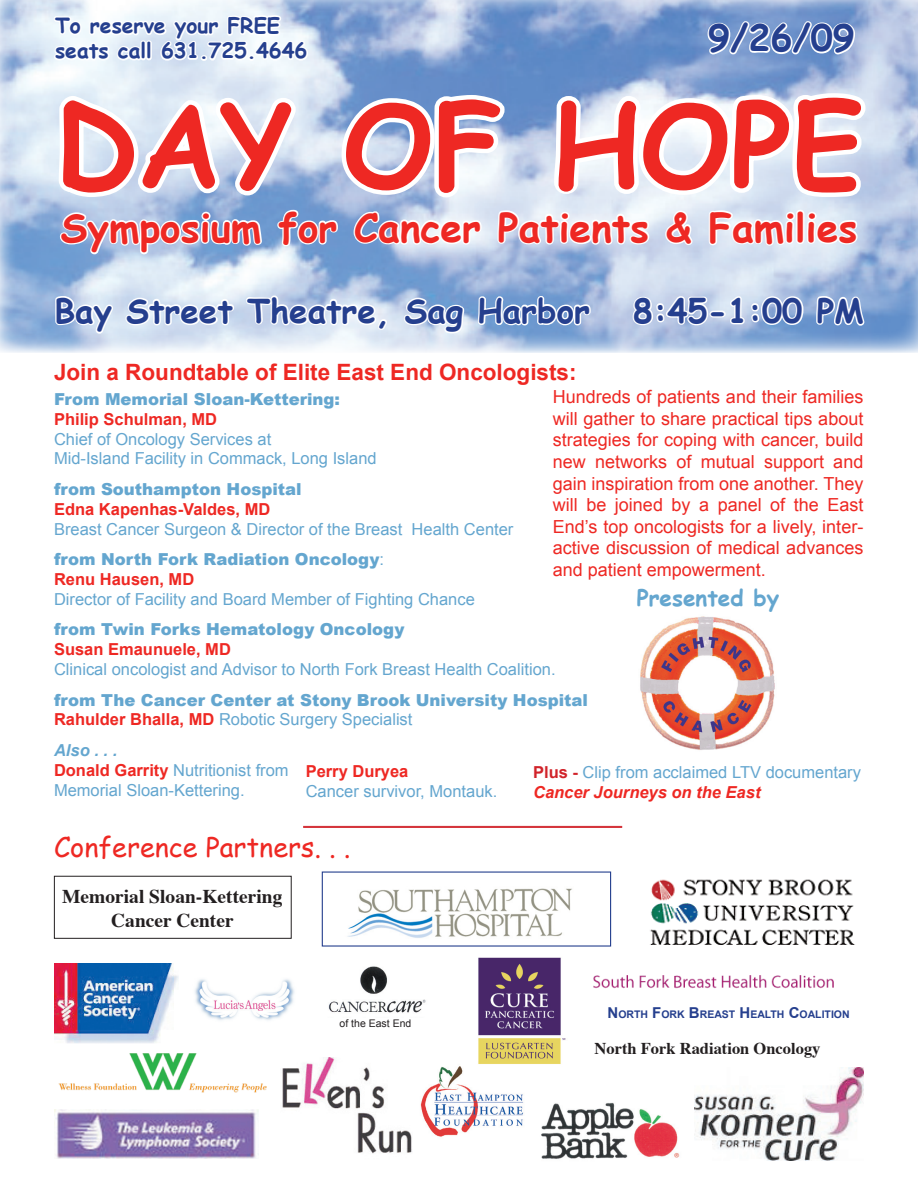
<style>
.page{position:relative;width:918px;height:1188px;background:#fff}
.page>*{position:absolute;margin:0;border:0;box-sizing:border-box;transform-origin:0 0}
.t1{font:700 114px "Comic Sans MS";color:#ee2823}
.t2{font:700 39px "Comic Sans MS";color:#ee2823}
.t3{font:700 36px "Comic Sans MS";color:#253f8e}
.t4{font:700 33px "Comic Sans MS";color:#253f8e}
.t5{font:27px "Comic Sans MS";color:#ee2823}
.t6{font:700 22.5px "Arial";color:#ee2823}
.t7{font:700 22.5px "Comic Sans MS";color:#64a6cf}
.t8{font:700 21px/25.2px "Comic Sans MS";color:#253f8e}
.t9{font:700 19.5px/23.4px "Times";color:#231f20;text-align:center}
.t10{font:18px/21.6px "Arial";color:#ee2823;text-align:justify}
.t11{font:16.5px/19.8px "Arial";color:#64a6cf}
.t12{font:900 16.5px/19.8px "Arial";color:#64a6cf}
.t13{font:700 16.5px "Times";color:#231f20}
.t14{font:700 10.5px "Arial";color:#253f8e}
.t15{font:10.5px "Arial";color:#231f20}
.s1{font-weight:900}
.s2{font-weight:700;color:#ee2823}
.s3{font-weight:400}
.s4{font-weight:700;font-style:italic}
.s5{font-weight:700;color:#d1232a}
.s6{font-weight:700;font-style:italic;color:#ee2823}
.s7{font-size:15px}
</style>
<div class="page">
<img style="left:640px;top:616px;width:135px;height:134px">
<img style="left:541px;top:1102px;width:139px;height:57px">
<img style="left:347px;top:888px;width:225px;height:50px">
<img style="left:328px;top:966px;width:98px;height:47px">
<img style="left:282px;top:1057px;width:130px;height:97px">
<img style="left:54px;top:963px;width:125px;height:80px">
<img style="left:694px;top:1067px;width:170px;height:93px">
<img style="left:54px;top:1109px;width:205px;height:50px">
<img style="left:420px;top:1066px;width:104px;height:71px">
<img style="left:650px;top:879px;width:205px;height:66px">
<img style="left:593px;top:975px;width:241px;height:14px">
<img style="left:195px;top:979px;width:100px;height:41px">
<img style="left:58px;top:1053px;width:209px;height:40px">
<div style="left:54px;top:876px;width:238px;height:63px;border:1px solid #231f20"></div>
<img style="left:0;top:0;width:918px;height:352px">
<svg style="left:706px;top:19px;width:151px;height:38px"></svg>
<svg style="left:51px;top:13px;width:259px;height:62px"></svg>
<hr style="left:303px;top:826px;width:319px;height:1px;background:#d1232a">
<hr style="left:303px;top:827px;width:319px;height:1px;background:#d1232a">
<svg style="left:52px;top:87px;width:820px;height:261px"></svg>
<img style="left:475px;top:957px;width:91px;height:111px">
<p class="t8" style="left:55px;top:12px;width:254px">To reserve your FREE seats call 631.725.4646</p>
<p class="t3" style="left:708px;top:12px;width:148px">9/26/09</p>
<p class="t1" style="left:55px;top:61px;width:809px">DAY OF HOPE</p>
<p class="t2" style="left:61px;top:199px;width:799px">Symposium for Cancer Patients &amp; Families</p>
<p class="t4" style="left:55px;top:286px;width:537px">Bay Street Theatre, Sag Harbor</p>
<p class="t4" style="left:633px;top:286px;width:232px">8:45-1:00 PM</p>
<p class="t6" style="left:54px;top:359px;width:524px">Join a Roundtable of Elite East End Oncologists:</p>
<p class="t10" style="left:553px;top:386px;width:312px">Hundreds of patients and their families will gather to share practical tips about strategies for coping with cancer, build new networks of mutual support and gain inspiration from one another. They will be joined by a panel of the East End’s top oncologists for a lively, inter&shy;active discussion of medical advances and patient empowerment.</p>
<p class="t11" style="left:54px;top:389px;width:324px"><span class="s1">From Memorial Sloan-Kettering:<br></span><span class="s2">Philip Schulman, MD<br></span>Chief of Oncology Services at<br>Mid-Island Facility in Commack, Long Island</p>
<p class="t11" style="left:54px;top:479px;width:461px"><span class="s1">from Southampton Hospital<br></span><span class="s2">Edna Kapenhas-Valdes, MD<br></span>Breast Cancer Surgeon &amp; Director of the Breast Health Center</p>
<p class="t11" style="left:54px;top:549px;width:422px"><span class="s1">from North Fork Radiation Oncology</span>:<br><span class="s2">Renu Hausen, MD<br></span>Director of Facility and Board Member of Fighting Chance</p>
<p class="t11" style="left:54px;top:620px;width:503px"><span class="s1">from Twin Forks Hematology Oncology<br></span><span class="s2">Susan Emaunuele, MD<br></span>Clinical oncologist and Advisor to North Fork Breast Health Coalition.</p>
<p class="t12" style="left:54px;top:690px;width:536px">from The Cancer Center at Stony Brook University Hospital<br><span class="s2">Rahulder Bhalla, MD</span> <span class="s3">Robotic Surgery Specialist</span></p>
<p class="t11" style="left:54px;top:740px;width:236px"><span class="s4">Also . . .<br></span><span class="s2">Donald Garrity</span> Nutritionist from<br>Memorial Sloan-Kettering.</p>
<p class="t7" style="left:637px;top:582px;width:144px">Presented by</p>
<p class="t11" style="left:306px;top:761px;width:193px"><span class="s2">Perry Duryea<br></span>Cancer survivor, Montauk.</p>
<p class="t11" style="left:533px;top:762px;width:329px"><span class="s5">Plus -</span> Clip from acclaimed LTV documentary<br><span class="s6">Cancer Journeys on the East</span></p>
<p class="t5" style="left:54px;top:827px;width:298px">Conference Partners. . .</p>
<p class="t9" style="left:62px;top:883px;width:222px">Memorial Sloan-Kettering<br>Cancer Center</p>
<p class="t15" style="left:340px;top:1017px;width:73px">of the East End</p>
<p class="t14" style="left:608px;top:1008px;width:242px"><span class="s7">N</span>orth <span class="s7">F</span>ork <span class="s7">B</span>reast <span class="s7">H</span> ealth <span class="s7">C</span>oalition</p>
<p class="t13" style="left:595px;top:1033px;width:227px">North Fork Radiation Oncology</p>
</div>
